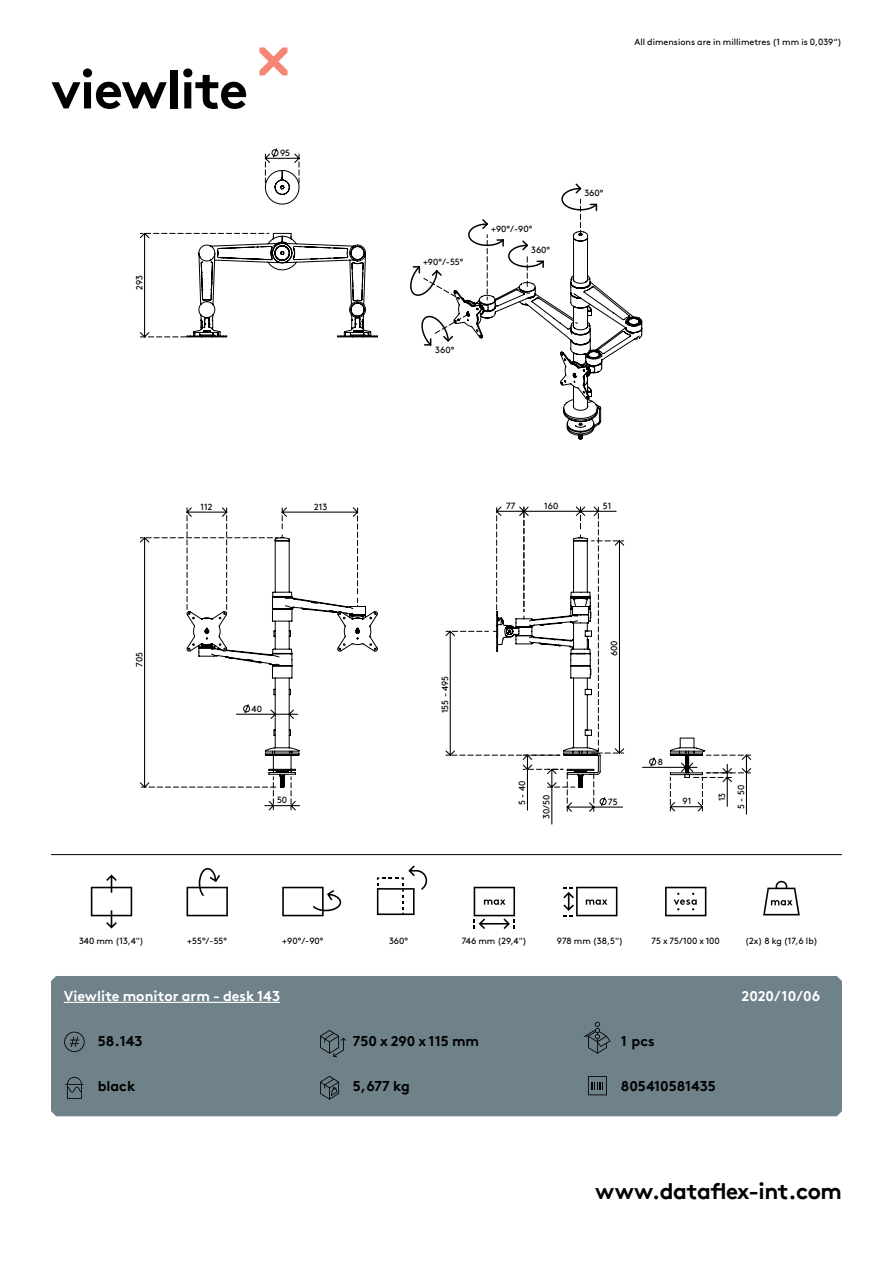
<style>
.page{position:relative;width:893px;height:1263px;background:#fff}
.page>*{position:absolute;margin:0;border:0;box-sizing:border-box;transform-origin:0 0}
.hoofdstuk{font:700 54px "Brown Pro TT";letter-spacing:-.02em;color:#000}
.t1{font:700 22.5px "Brown Pro TT";letter-spacing:-.02em;color:#000}
.specificaties{font:700 14.25px "Brown Pro TT";color:#000}
.t2{font:700 14.25px "Brown Pro TT";color:#fff}
.t3{font:9px "Brown";color:#000}
.t4{font:9px "Brown Pro TT Regular Alt";color:#000}
</style>
<div class="page">
<svg style="left:259px;top:47px;width:28px;height:28px"></svg>
<hr style="left:51px;top:854px;width:791px;height:1px;background:#000">
<svg style="left:91px;top:874px;width:41px;height:54px"></svg>
<svg style="left:187px;top:868px;width:41px;height:48px"></svg>
<svg style="left:282px;top:887px;width:59px;height:29px"></svg>
<svg style="left:377px;top:865px;width:50px;height:50px"></svg>
<svg style="left:474px;top:887px;width:41px;height:42px"></svg>
<svg style="left:563px;top:887px;width:54px;height:29px"></svg>
<svg style="left:665px;top:887px;width:41px;height:29px"></svg>
<svg style="left:763px;top:881px;width:37px;height:34px"></svg>
<div style="left:51px;top:976px;width:791px;height:140px;background:#6f8189"></div>
<svg style="left:140px;top:506px;width:485px;height:319px"></svg>
<svg style="left:140px;top:233px;width:238px;height:105px"></svg>
<svg style="left:410px;top:183px;width:233px;height:257px"></svg>
<svg style="left:642px;top:737px;width:110px;height:78px"></svg>
<svg style="left:264px;top:148px;width:36px;height:57px"></svg>
<svg style="left:64px;top:1032px;width:21px;height:20px"></svg>
<svg style="left:65px;top:1077px;width:18px;height:22px"></svg>
<svg style="left:320px;top:1030px;width:26px;height:27px"></svg>
<svg style="left:583px;top:1022px;width:27px;height:32px"></svg>
<svg style="left:320px;top:1076px;width:19px;height:24px"></svg>
<svg style="left:588px;top:1076px;width:19px;height:19px"></svg>
<hr style="left:64px;top:1002px;width:216px;height:1px;background:#fff">
<p class="hoofdstuk" style="left:51px;top:46px;width:198px">viewlite</p>
<p class="t4" style="left:280px;top:146px;width:12px">95</p>
<p class="t4" style="left:132px;top:290px;width:16px;rotate:-90deg">293</p>
<p class="t4" style="left:132px;top:666px;width:16px;rotate:-90deg">705</p>
<p class="t4" style="left:201px;top:500px;width:13px">112</p>
<p class="t4" style="left:314px;top:500px;width:15px">213</p>
<p class="t4" style="left:252px;top:702px;width:12px">40</p>
<p class="t4" style="left:277px;top:793px;width:12px">50</p>
<p class="t3" style="left:634px;top:35px;width:209px">All dimensions are in millimetres (1 mm is 0,039“)</p>
<p class="t4" style="left:423px;top:255px;width:42px">+90°/-55°</p>
<p class="t4" style="left:491px;top:222px;width:43px">+90°/-90°</p>
<p class="t4" style="left:531px;top:243px;width:21px">360°</p>
<p class="t4" style="left:435px;top:343px;width:21px">360°</p>
<p class="t4" style="left:584px;top:186px;width:21px">360°</p>
<p class="t4" style="left:438px;top:713px;width:39px;rotate:-90deg">155 - 495</p>
<p class="t4" style="left:506px;top:499px;width:11px">77</p>
<p class="t4" style="left:544px;top:499px;width:16px">160</p>
<p class="t4" style="left:603px;top:499px;width:10px">51</p>
<p class="t4" style="left:607px;top:656px;width:17px;rotate:-90deg">600</p>
<p class="t4" style="left:515px;top:805px;width:26px;rotate:-90deg">5 - 40</p>
<p class="t4" style="left:540px;top:819px;width:26px;rotate:-90deg">30/50</p>
<p class="t4" style="left:608px;top:795px;width:11px">75</p>
<p class="t4" style="left:658px;top:755px;width:7px">8</p>
<p class="t4" style="left:682px;top:794px;width:10px">91</p>
<p class="t4" style="left:715px;top:801px;width:10px;rotate:-90deg">13</p>
<p class="t4" style="left:734px;top:809px;width:26px;rotate:-90deg">5 - 50</p>
<p class="t3" style="left:79px;top:934px;width:66px">340 mm (13,4")</p>
<p class="t3" style="left:187px;top:934px;width:41px">+55°/-55°</p>
<p class="t3" style="left:282px;top:934px;width:43px">+90°/-90°</p>
<p class="t3" style="left:389px;top:934px;width:21px">360°</p>
<p class="t3" style="left:462px;top:934px;width:67px">746 mm (29,4")</p>
<p class="t3" style="left:557px;top:934px;width:68px">978 mm (38,5")</p>
<p class="t3" style="left:652px;top:934px;width:70px">75 x 75/100 x 100</p>
<p class="t3" style="left:745px;top:934px;width:74px">(2x) 8 kg (17,6 lb)</p>
<h3 class="t2" style="left:64px;top:985px;width:218px">Viewlite monitor arm - desk 143</h3>
<h3 class="t2" style="left:742px;top:985px;width:80px">2020/10/06</h3>
<h3 class="specificaties" style="left:98px;top:1029px;width:46px">58.143</h3>
<p class="specificaties" style="left:98px;top:1074px;width:39px">black</p>
<p class="specificaties" style="left:353px;top:1029px;width:128px">750 x 290 x 115 mm</p>
<p class="specificaties" style="left:621px;top:1029px;width:35px">1 pcs</p>
<p class="specificaties" style="left:353px;top:1074px;width:58px">5,677 kg</p>
<h3 class="specificaties" style="left:621px;top:1074px;width:97px">805410581435</h3>
<h2 class="t1" style="left:595px;top:1173px;width:248px">www.dataflex-int.com</h2>
</div>
